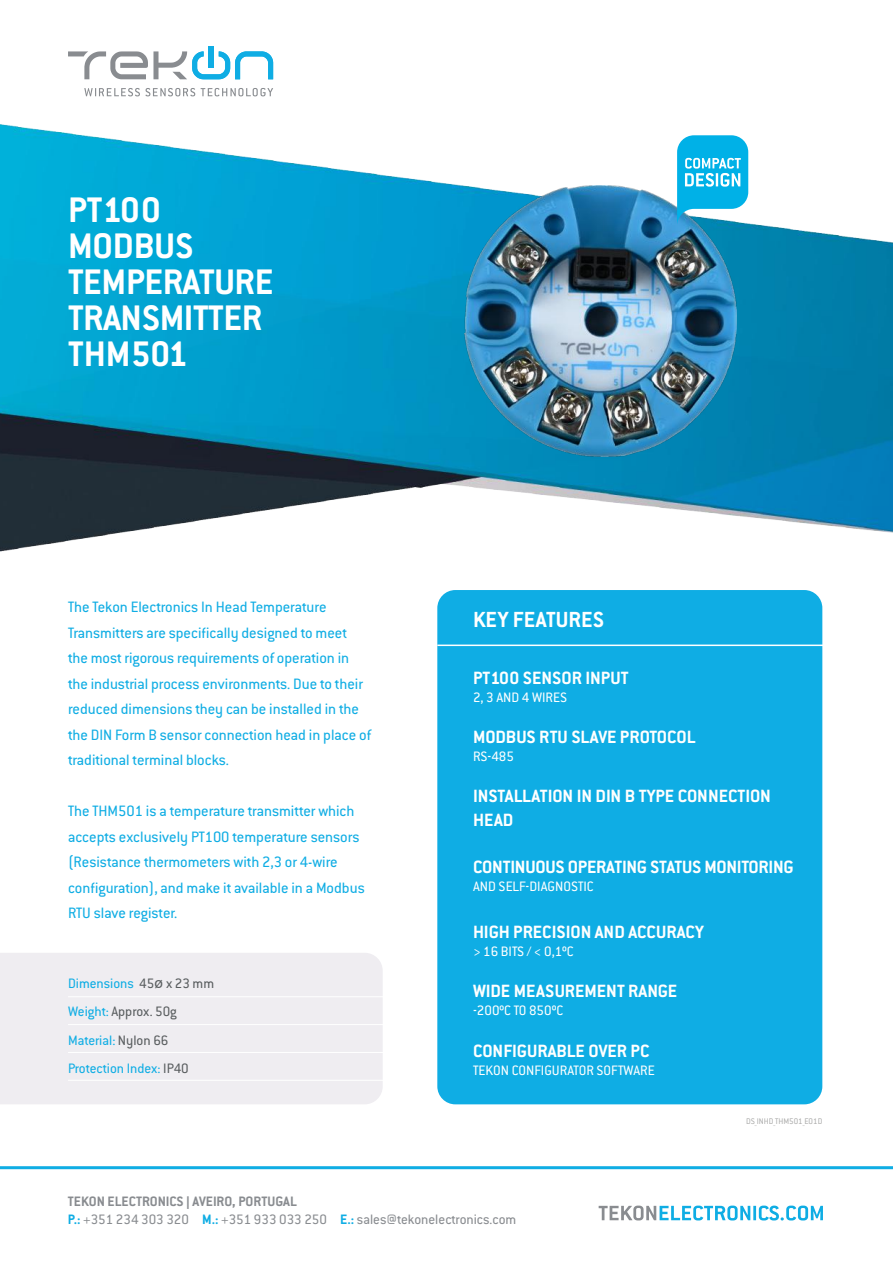
<style>
.page{position:relative;width:893px;height:1263px;background:#fff}
.page>*{position:absolute;margin:0;border:0;box-sizing:border-box;transform-origin:0 0}
.t1{font:700 39px/36px "Conduit ITC Pro";letter-spacing:-.01em;color:#fff}
.t2{font:700 24px "Conduit ITC Pro";color:#fff}
.t3{font:700 19.5px/23.4px "Conduit ITC Pro";color:#fff}
.t4{font:16.5px/25.5px "Conduit ITC Pro";color:#0fade4}
.t5{font:15px/18px "Conduit ITC Pro";color:#898c90}
.t6{font:15px "Conduit ITC Pro";color:#fff}
.t7{font:15px/28.5px "Conduit ITC Pro";color:#0fade4}
.t8{font:9px "Conduit ITC Pro";color:#afafae}
.s1{color:#595d5f}
.s2{font-family:"Arial";color:#595d5f}
.s3{font-weight:700}
.s4{font-family:"Arial";font-weight:700;font-size:13.5px}
.s5{font-weight:700;color:#0fade4}
</style>
<div class="page">
<img style="left:0;top:61px;width:893px;height:491px">
<img style="left:465px;top:185px;width:272px;height:272px">
<div style="left:437px;top:590px;width:385px;height:514px;background:#0fade4;border-radius:18px"></div>
<div style="left:0;top:953px;width:383px;height:151px;background:#efedf1"></div>
<hr style="left:68px;top:996px;width:342px;height:1px;background:#fff">
<hr style="left:68px;top:1024px;width:342px;height:1px;background:#fff">
<hr style="left:68px;top:1052px;width:342px;height:1px;background:#fff">
<hr style="left:68px;top:1080px;width:342px;height:1px;background:#fff">
<hr style="left:437px;top:644px;width:388px;height:2px;background:#fff">
<svg style="left:0;top:1166px;width:893px;height:3px;background:#1eb2e5"></svg>
<svg style="left:68px;top:46px;width:205px;height:33px"></svg>
<svg style="left:84px;top:88px;width:111px;height:8px"></svg>
<svg style="left:201px;top:88px;width:72px;height:8px"></svg>
<svg style="left:677px;top:135px;width:71px;height:91px"></svg>
<svg style="left:599px;top:1205px;width:151px;height:15px"></svg>
<hr style="left:753px;top:1206px;width:3px;height:14px;background:#0fade4">
<svg style="left:759px;top:1205px;width:64px;height:15px"></svg>
<h1 class="t1" style="left:68px;top:192px;width:207px">PT100<br>MODBUS<br>TEMPERATURE<br>TRANSMITTER<br>THM501</h1>
<p class="t4" style="left:68px;top:594px;width:304px">The Tekon Electronics In Head Temperature Transmitters are specifically designed to meet<br>the most rigorous requirements of operation in the industrial process environments. Due to their reduced dimensions they can be installed in the the DIN Form B sensor connection head in place of traditional terminal blocks.</p>
<p class="t4" style="left:68px;top:798px;width:298px">The THM501 is a temperature transmitter which accepts exclusively PT100 temperature sensors (Resistance thermometers with 2,3 or 4-wire configuration), and make it available in a Modbus RTU slave register.</p>
<p class="t7" style="left:68px;top:969px;width:148px">Dimensions <span class="s1">45</span><span class="s2">ø</span> <span class="s1">x 23 mm<br></span>Weight: <span class="s1">Approx. 50g<br></span>Material: <span class="s1">Nylon 66<br></span>Protection Index: <span class="s1">IP40</span></p>
<h2 class="t2" style="left:473px;top:606px;width:133px">KEY FEATURES</h2>
<p class="t3" style="left:473px;top:665px;width:157px">PT100 SENSOR INPUT</p>
<p class="t6" style="left:473px;top:688px;width:96px">2, 3 AND 4 WIRES</p>
<p class="t3" style="left:473px;top:725px;width:224px">MODBUS RTU SLAVE PROTOCOL</p>
<p class="t6" style="left:473px;top:748px;width:42px">RS-485</p>
<p class="t3" style="left:473px;top:784px;width:299px">INSTALLATION IN DIN B TYPE CONNECTION<br>HEAD</p>
<p class="t3" style="left:473px;top:854px;width:322px">CONTINUOUS OPERATING STATUS MONITORING</p>
<p class="t6" style="left:473px;top:877px;width:122px">AND SELF-DIAGNOSTIC</p>
<p class="t3" style="left:473px;top:920px;width:232px">HIGH PRECISION AND ACCURACY</p>
<p class="t6" style="left:473px;top:943px;width:102px">&gt; 16 BITS / &lt; 0,1ºC</p>
<p class="t3" style="left:473px;top:979px;width:206px">WIDE MEASUREMENT RANGE</p>
<p class="t6" style="left:473px;top:1002px;width:92px">-200ºC TO 850ºC</p>
<p class="t3" style="left:473px;top:1039px;width:178px">CONFIGURABLE OVER PC</p>
<p class="t6" style="left:473px;top:1062px;width:183px">TEKON CONFIGURATOR SOFTWARE</p>
<p class="t8" style="left:746px;top:1117px;width:78px">DS_INHD_THM501_E01D</p>
<p class="t5" style="left:68px;top:1192px;width:450px"><span class="s3">TEKON ELECTRONICS</span> <span class="s4">|</span> <span class="s3">AVEIRO, PORTUGAL<br></span><span class="s5">P.:</span> +351 234 303 320 <span class="s5">M.:</span> +351 933 033 250 <span class="s5">E.:</span> sales@tekonelectronics.com</p>
</div>
